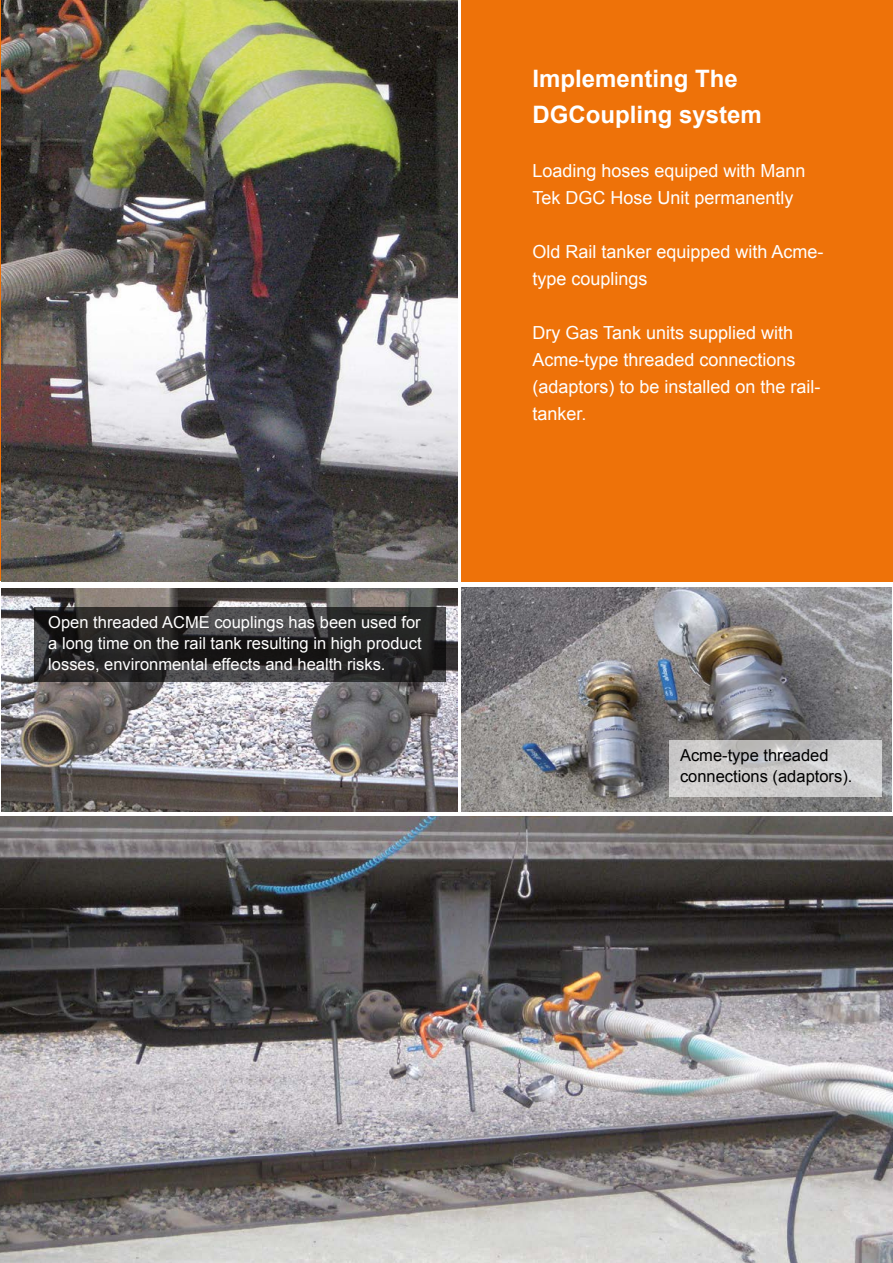
<style>
.page{position:relative;width:893px;height:1263px;background:#fff}
.page>*{position:absolute;margin:0;border:0;box-sizing:border-box;transform-origin:0 0}
.t1{font:700 24px/36px "Arial";color:#fff}
.t2{font:18px/27px "Arial";color:#fff}
.t3{font:16.5px/21px "Arial";color:#fff;text-align:justify}
.t4{font:16.5px/21px "Arial";color:#000}
</style>
<div class="page">
<img style="left:1px;top:588px;width:456px;height:223px">
<img style="left:461px;top:588px;width:430px;height:223px">
<img style="left:0;top:816px;width:893px;height:447px">
<div style="left:461px;top:0;width:432px;height:581px;background:#ee7209"></div>
<svg style="left:34px;top:607px;width:412px;height:75px;background:#2c2b2b"></svg>
<svg style="left:669px;top:740px;width:212px;height:56px;background:#cccbcb"></svg>
<hr style="left:0;top:0;width:1px;height:580px;background:#ee7209">
<img style="left:1px;top:0;width:456px;height:581px">
<p class="t3" style="left:48px;top:612px;width:375px">Open threaded ACME couplings has been used for a long time on the rail tank resulting in high product losses, environmental effects and health risks.</p>
<h1 class="t1" style="left:532px;top:61px;width:231px">Implementing The<br>DGCoupling system</h1>
<p class="t2" style="left:532px;top:157px;width:275px">Loading hoses equiped with Mann<br>Tek DGC Hose Unit permanently</p>
<p class="t2" style="left:532px;top:238px;width:293px">Old Rail tanker equipped with Acme&shy;type couplings</p>
<p class="t2" style="left:532px;top:319px;width:290px">Dry Gas Tank units supplied with<br>Acme-type threaded connections (adaptors) to be installed on the rail&shy;tanker.</p>
<p class="t4" style="left:680px;top:745px;width:174px">Acme-type threaded connections (adaptors).</p>
</div>
